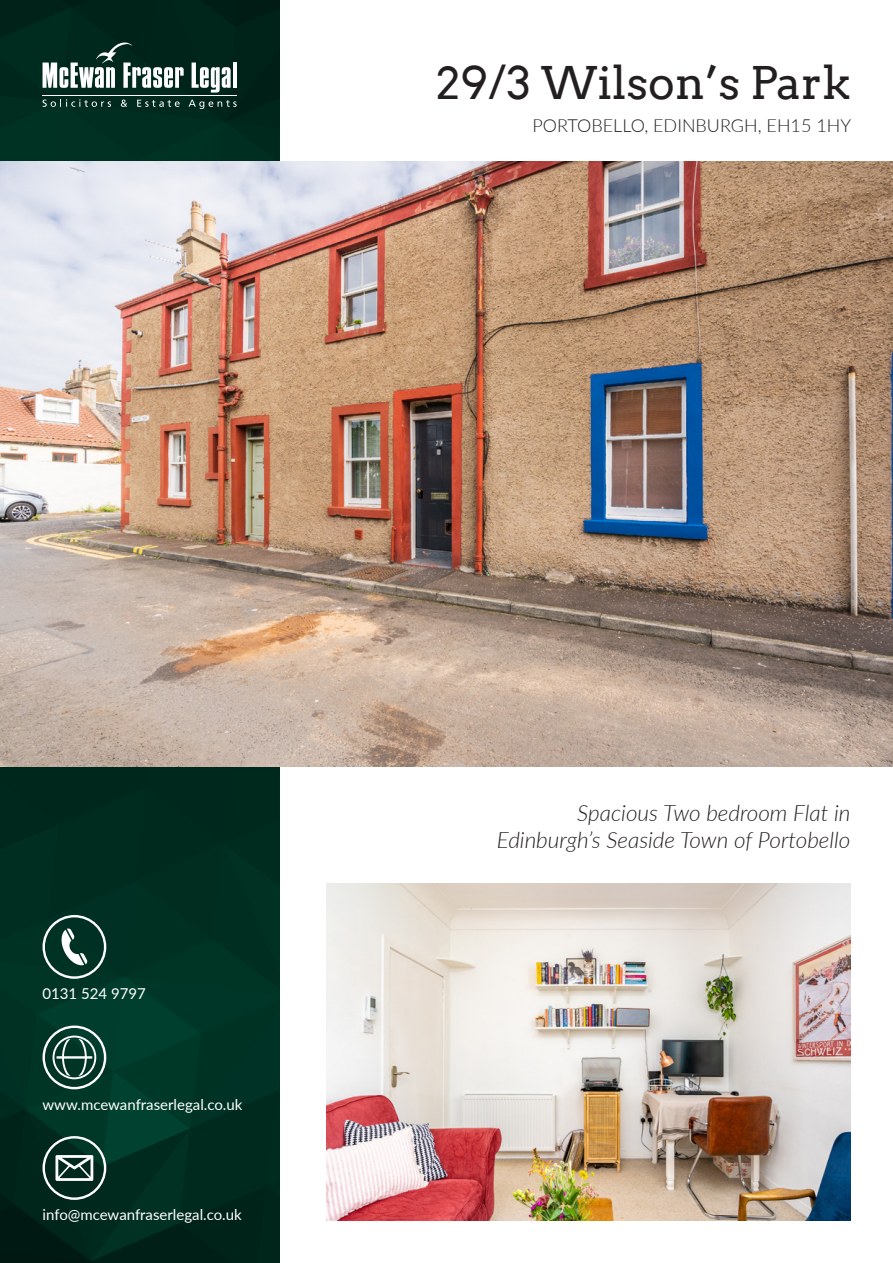
<style>
.page{position:relative;width:893px;height:1263px;background:#fff}
.page>*{position:absolute;margin:0;border:0;box-sizing:border-box;transform-origin:0 0}
.t1{font:45px "Arvo";color:#231f20}
.t2{font:italic 300 22.5px/27px "Lato";color:#231f20;text-align:right}
.t3{font:300 18px "Lato";color:#231f20}
.t4{font:15px "Lato";color:#fff}
</style>
<div class="page">
<img style="left:0;top:0;width:279px;height:1263px">
<img style="left:0;top:162px;width:893px;height:605px">
<svg style="left:43px;top:43px;width:141px;height:45px"></svg>
<svg style="left:192px;top:63px;width:39px;height:30px"></svg>
<hr style="left:233px;top:63px;width:4px;height:25px;background:#fff">
<hr style="left:43px;top:95px;width:194px;height:1px;background:#fff">
<svg style="left:43px;top:99px;width:68px;height:8px"></svg>
<svg style="left:121px;top:100px;width:6px;height:7px"></svg>
<svg style="left:137px;top:100px;width:43px;height:7px"></svg>
<svg style="left:189px;top:100px;width:48px;height:9px"></svg>
<img style="left:326px;top:883px;width:524px;height:337px">
<svg style="left:43px;top:915px;width:63px;height:64px;background:#335a4f"></svg>
<svg style="left:43px;top:1025px;width:63px;height:64px;background:#3a6559"></svg>
<svg style="left:43px;top:1136px;width:63px;height:64px;background:#3a5b52"></svg>
<h1 class="t1" style="left:436px;top:55px;width:416px">29/3 Wilson’s Park</h1>
<p class="t3" style="left:532px;top:113px;width:320px">PORTOBELLO, EDINBURGH, EH15 1HY</p>
<p class="t4" style="left:43px;top:983px;width:105px">0131 524 9797</p>
<p class="t4" style="left:43px;top:1094px;width:201px">www.mcewanfraserlegal.co.uk</p>
<p class="t4" style="left:43px;top:1204px;width:201px">info@mcewanfraserlegal.co.uk</p>
<h2 class="t2" style="left:497px;top:798px;width:355px">Spacious Two bedroom Flat in<br>Edinburgh’s Seaside Town of Portobello</h2>
</div>
